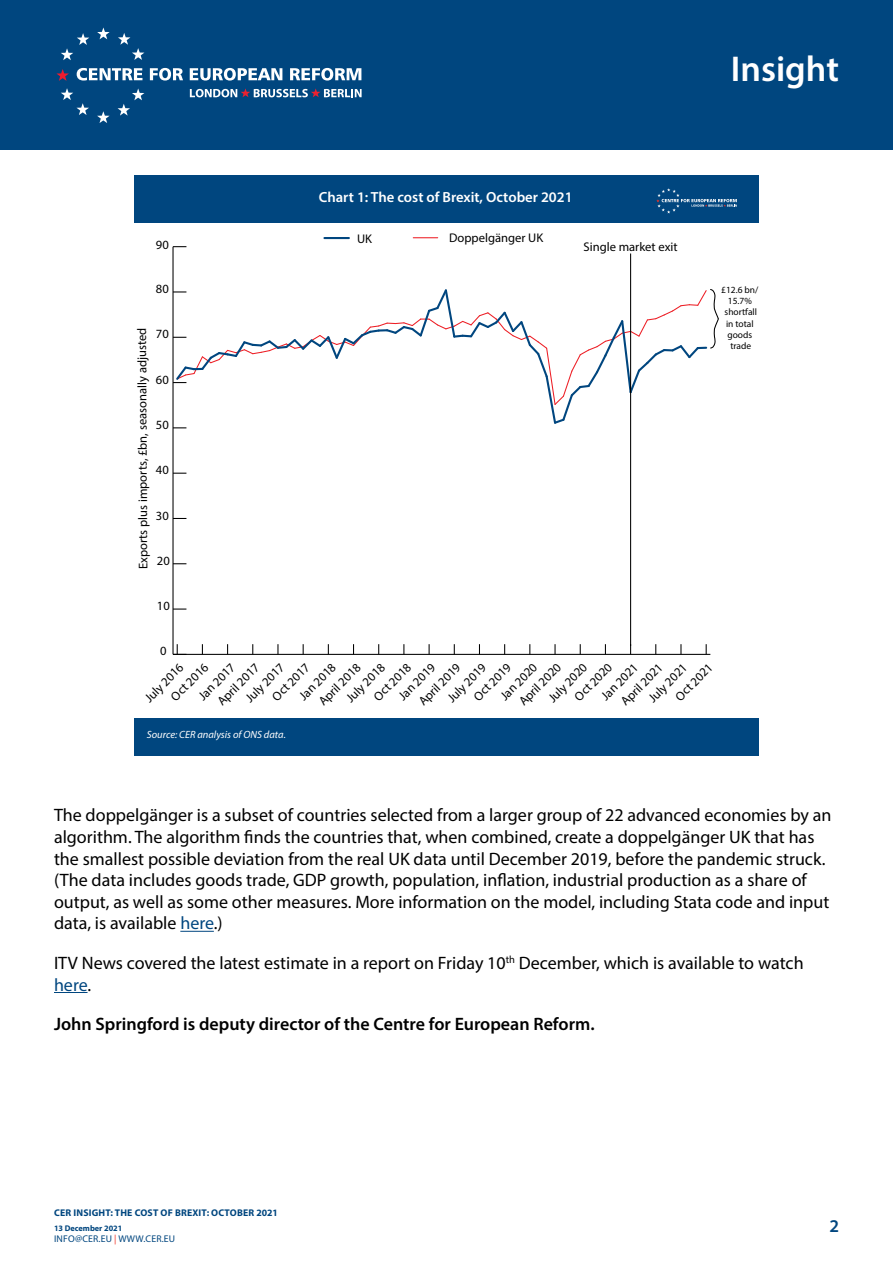
<style>
.page{position:relative;width:893px;height:1263px;background:#fff}
.page>*{position:absolute;margin:0;border:0;box-sizing:border-box;transform-origin:0 0}
.t1{font:600 36px "Myriad Pro";color:#fff}
.t2{font:18px/21.6px "Myriad Pro";color:#000}
.t3{font:600 18px "Myriad Pro";color:#000}
.t4{font:600 18px "Myriad Pro";color:#00467f}
.t5{font:600 14.7px "Myriad Pro";color:#fff}
.t6{font:12.6px/19px "Myriad Pro";color:#000}
.t7{font:italic 10.5px "Myriad Pro";color:#fff}
.t8{font:700 9.75px "Myriad Pro";letter-spacing:.02em;color:#00467f}
.t9{font:9.75px "Myriad Pro";letter-spacing:.02em;color:#00467f}
.t10{font:9.45px/11.4px "Myriad Pro";color:#000;text-align:center}
.t11{font:700 8.25px "Myriad Pro";color:#00467f}
.s1{color:#00467f}
.s2{color:#ee3124}
</style>
<div class="page">
<div style="left:0;top:0;width:893px;height:150px;background:#00467f"></div>
<svg style="left:97px;top:27px;width:13px;height:12px"></svg>
<svg style="left:118px;top:33px;width:26px;height:27px"></svg>
<svg style="left:118px;top:88px;width:26px;height:28px"></svg>
<svg style="left:97px;top:111px;width:13px;height:12px"></svg>
<svg style="left:61px;top:88px;width:28px;height:27px"></svg>
<svg style="left:61px;top:33px;width:28px;height:27px"></svg>
<svg style="left:56px;top:69px;width:13px;height:12px"></svg>
<svg style="left:77px;top:68px;width:65px;height:13px"></svg>
<svg style="left:150px;top:68px;width:33px;height:13px"></svg>
<svg style="left:190px;top:68px;width:92px;height:13px"></svg>
<svg style="left:290px;top:68px;width:71px;height:13px"></svg>
<svg style="left:190px;top:88px;width:172px;height:9px"></svg>
<hr style="left:324px;top:237px;width:25px;height:2px;background:#00467f">
<svg style="left:413px;top:237px;width:25px;height:1px"></svg>
<div style="left:134px;top:718px;width:625px;height:37px;background:#00467f"></div>
<hr style="left:173px;top:654px;width:537px;height:1px;background:#000">
<svg style="left:554px;top:644px;width:2px;height:10px"></svg>
<hr style="left:172px;top:247px;width:2px;height:407px;background:#000">
<svg style="left:173px;top:644px;width:13px;height:10px"></svg>
<svg style="left:173px;top:608px;width:13px;height:2px"></svg>
<svg style="left:173px;top:563px;width:13px;height:1px"></svg>
<svg style="left:174px;top:518px;width:12px;height:1px"></svg>
<svg style="left:173px;top:473px;width:13px;height:1px"></svg>
<svg style="left:173px;top:246px;width:13px;height:1px"></svg>
<svg style="left:173px;top:288px;width:546px;height:140px"></svg>
<hr style="left:630px;top:253px;width:1px;height:393px;background:#000">
<div style="left:134px;top:175px;width:625px;height:47px;background:#00467f"></div>
<svg style="left:656px;top:188px;width:81px;height:25px"></svg>
<hr style="left:180px;top:931px;width:34px;height:1px;background:#00467f">
<hr style="left:54px;top:992px;width:34px;height:1px;background:#00467f">
<h1 class="t1" style="left:731px;top:46px;width:110px">Insight</h1>
<p class="t6" style="left:156px;top:235px;width:14px">90</p>
<p class="t6" style="left:156px;top:279px;width:14px">80</p>
<p class="t6" style="left:133px;top:569px;width:243px;rotate:-90deg">Exports plus imports, £bn, seasonally adjusted</p>
<p class="t6" style="left:156px;top:324px;width:14px">70</p>
<p class="t6" style="left:156px;top:370px;width:14px">60</p>
<p class="t6" style="left:156px;top:415px;width:14px">50</p>
<p class="t6" style="left:156px;top:460px;width:14px">40</p>
<p class="t6" style="left:156px;top:505px;width:14px">30</p>
<p class="t6" style="left:157px;top:551px;width:14px">20</p>
<p class="t6" style="left:157px;top:596px;width:14px">10</p>
<p class="t5" style="left:319px;top:188px;width:255px">Chart 1: The cost of Brexit, October 2021</p>
<p class="t6" style="left:357px;top:229px;width:16px">UK</p>
<p class="t6" style="left:449px;top:228px;width:96px">Doppelgänger UK</p>
<p class="t6" style="left:583px;top:237px;width:96px">Single market exit</p>
<p class="t10" style="left:721px;top:284px;width:39px">£12.6 bn/<br>15.7% shortfall in total goods trade</p>
<p class="t6" style="left:160px;top:641px;width:8px">0</p>
<p class="t6" style="left:443px;top:693px;width:50px;rotate:-45deg">July 2019</p>
<p class="t6" style="left:469px;top:692px;width:49px;rotate:-45deg">Oct 2019</p>
<p class="t6" style="left:180px;top:678px;width:48px;text-indent:-20px;rotate:-45deg">Oct 2016<br>Jan 2017</p>
<p class="t6" style="left:394px;top:691px;width:48px;rotate:-45deg">Jan 2019</p>
<p class="t6" style="left:414px;top:696px;width:55px;rotate:-45deg">April 2019</p>
<p class="t6" style="left:495px;top:691px;width:48px;rotate:-45deg">Jan 2020</p>
<p class="t6" style="left:543px;top:693px;width:50px;rotate:-45deg">July 2020</p>
<p class="t6" style="left:514px;top:696px;width:55px;rotate:-45deg">April 2020</p>
<p class="t6" style="left:570px;top:692px;width:49px;rotate:-45deg">Oct 2020</p>
<p class="t6" style="left:140px;top:693px;width:50px;rotate:-45deg">July 2016</p>
<p class="t6" style="left:294px;top:691px;width:48px;rotate:-45deg">Jan 2018</p>
<p class="t6" style="left:314px;top:696px;width:55px;rotate:-45deg">April 2018</p>
<p class="t6" style="left:341px;top:693px;width:50px;rotate:-45deg">July 2018</p>
<p class="t6" style="left:369px;top:692px;width:49px;rotate:-45deg">Oct 2018</p>
<p class="t6" style="left:241px;top:693px;width:50px;rotate:-45deg">July 2017</p>
<p class="t6" style="left:267px;top:692px;width:49px;rotate:-45deg">Oct 2017</p>
<p class="t6" style="left:213px;top:696px;width:55px;rotate:-45deg">April 2017</p>
<p class="t6" style="left:596px;top:691px;width:48px;rotate:-45deg">Jan 2021</p>
<p class="t6" style="left:616px;top:696px;width:55px;rotate:-45deg">April 2021</p>
<p class="t6" style="left:670px;top:692px;width:49px;rotate:-45deg">Oct 2021</p>
<p class="t6" style="left:644px;top:693px;width:50px;rotate:-45deg">July 2021</p>
<p class="t7" style="left:147px;top:728px;width:141px">Source: CER analysis of ONS data.</p>
<p class="t2" style="left:54px;top:804px;width:779px">The doppelgänger is a subset of countries selected from a larger group of 22 advanced economies by an algorithm. The algorithm finds the countries that, when combined, create a doppelgänger UK that has the smallest possible deviation from the real UK data until December 2019, before the pandemic struck. (The data includes goods trade, GDP growth, population, inflation, industrial production as a share of output, as well as some other measures. More information on the model, including Stata code and input data, is available <span class="s1">here</span>.)</p>
<p class="t2" style="left:54px;top:952px;width:751px">ITV News covered the latest estimate in a report on Friday 10<sup>th</sup> December, which is available to watch <span class="s1">here</span>.</p>
<p class="t3" style="left:54px;top:1013px;width:542px">John Springford is deputy director of the Centre for European Reform.</p>
<p class="t8" style="left:54px;top:1207px;width:225px">CER INSIGHT: THE COST OF BREXIT: OCTOBER 2021</p>
<p class="t11" style="left:54px;top:1223px;width:70px">13 DECEMBER 2021</p>
<p class="t9" style="left:54px;top:1233px;width:123px">info@cer.EU <span class="s2">|</span> WWW.CER.EU</p>
<p class="t4" style="left:829px;top:1215px;width:11px">2</p>
</div>
